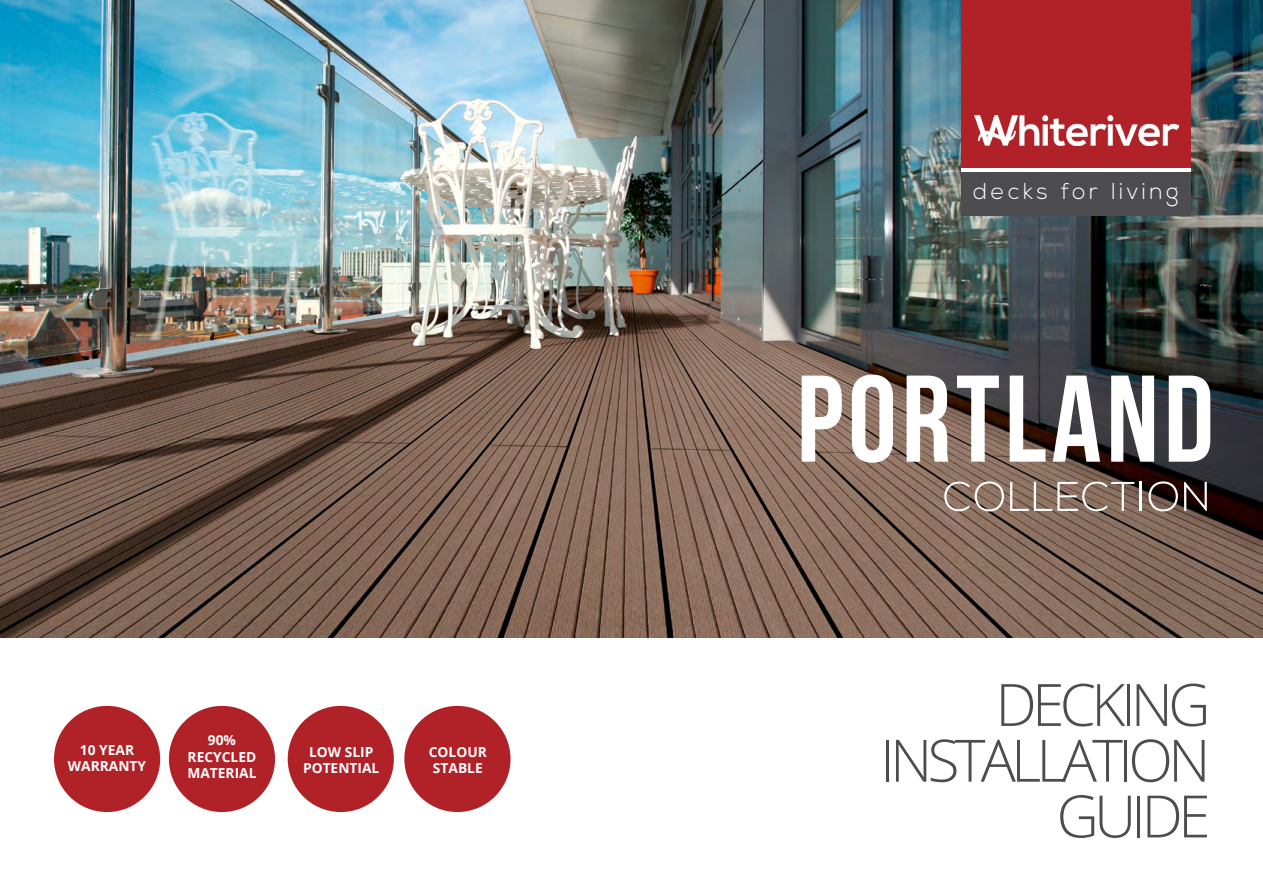
<style>
.page{position:relative;width:1263px;height:893px;background:#fff}
.page>*{position:absolute;margin:0;border:0;box-sizing:border-box;transform-origin:0 0}
.t1{font:123px "Bebas Neue";letter-spacing:.04em;color:#fff}
.t2{font:300 58.5px/55.8px "Open Sans";letter-spacing:-.08em;color:#4d4d4f;text-align:right}
.t3{font:300 22.95px "Nexa";letter-spacing:.15em;color:#fff}
.t4{font:700 13.8px/16.5px "Open Sans";color:#fff;text-align:center}
</style>
<div class="page">
<img style="left:0;top:0;width:1263px;height:638px">
<svg style="left:944px;top:481px;width:60px;height:30px"></svg>
<svg style="left:1010px;top:482px;width:124px;height:29px"></svg>
<hr style="left:1139px;top:482px;width:3px;height:29px;background:#fff">
<svg style="left:1148px;top:481px;width:30px;height:30px"></svg>
<svg style="left:1184px;top:482px;width:23px;height:29px"></svg>
<div style="left:54px;top:706px;width:106px;height:106px;background:#b12128;border-radius:50%"></div>
<div style="left:169px;top:706px;width:106px;height:106px;background:#b12128;border-radius:50%"></div>
<div style="left:288px;top:706px;width:106px;height:106px;background:#b12128;border-radius:50%"></div>
<div style="left:404px;top:706px;width:106px;height:106px;background:#b12128;border-radius:50%"></div>
<div style="left:961px;top:0;width:230px;height:170px;background:#b12128"></div>
<div style="left:961px;top:171px;width:230px;height:45px;background:#4d4d4f"></div>
<hr style="left:961px;top:168px;width:230px;height:3px;background:#fff">
<img style="left:974px;top:116px;width:204px;height:30px">
<p class="t4" style="left:68px;top:741px;width:80px">10 YEAR<br>WARRANTY</p>
<p class="t4" style="left:187px;top:732px;width:71px">90%<br>RECYCLED<br>MATERIAL</p>
<p class="t4" style="left:303px;top:743px;width:78px">LOW SLIP<br>POTENTIAL</p>
<p class="t4" style="left:429px;top:743px;width:59px;text-align:left">COLOUR<br>STABLE</p>
<h3 class="t3" style="left:973px;top:178px;width:207px">decks for living</h3>
<h1 class="t1" style="left:797px;top:352px;width:419px">PORTLAND</h1>
<h2 class="t2" style="left:880px;top:675px;width:332px">DECKING<br>INSTALLATION<br>GUIDE</h2>
</div>
